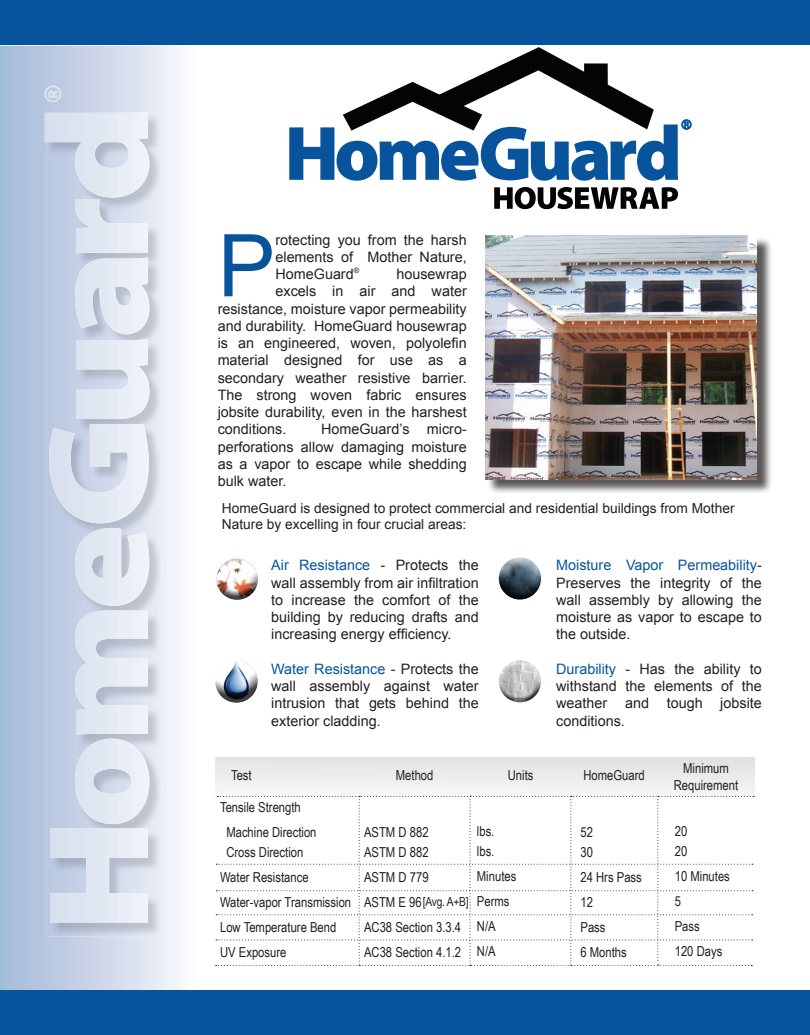
<style>
.page{position:relative;width:810px;height:1035px;background:#fff}
.page>*{position:absolute;margin:0;border:0;box-sizing:border-box;transform-origin:0 0}
.t1{font:86.62px "Arial";color:#07549c}
.t2{font:900 22.5px "Arial";color:#fff}
.t3{font:14.38px/17.2px "Arial";color:#231f20;text-align:justify}
.t4{font:13.75px/25px "Arial Narrow";color:#231f20}
.t5{font:13.75px/16.5px "Arial";color:#231f20}
.t6{font:12.5px "Arial Narrow";color:#231f20}
.s1{color:#07549c}
.s2{font-size:13.75px}
</style>
<div class="page">
<svg style="left:0;top:46px;width:178px;height:944px"></svg>
<img style="left:46px;top:114px;width:116px;height:822px">
<svg style="left:45px;top:112px;width:104px;height:811px;background:#d4dbea"></svg>
<div style="left:0;top:0;width:810px;height:45px;background:#07549c"></div>
<div style="left:487px;top:237px;width:286px;height:258px;background:#231f20;opacity:.75"></div>
<img style="left:485px;top:235px;width:272px;height:244px">
<img style="left:500px;top:559px;width:40px;height:40px">
<img style="left:216px;top:661px;width:41px;height:41px">
<img style="left:217px;top:560px;width:40px;height:39px">
<svg style="left:494px;top:187px;width:184px;height:22px"></svg>
<svg style="left:289px;top:47px;width:402px;height:134px"></svg>
<img style="left:500px;top:662px;width:40px;height:39px">
<div style="left:0;top:990px;width:810px;height:45px;background:#07549c"></div>
<div style="left:210px;top:655px;width:53px;height:53px;border:5px solid #fff;border-radius:50%"></div>
<div style="left:211px;top:554px;width:52px;height:51px;border:5px solid #fff;border-radius:50%"></div>
<div style="left:494px;top:656px;width:52px;height:51px;border:5px solid #fff;border-radius:50%"></div>
<div style="left:494px;top:553px;width:52px;height:52px;border:5px solid #fff;border-radius:50%"></div>
<div style="left:216px;top:758px;width:539px;height:38px;background:#ececee"></div>
<svg style="left:216px;top:796px;width:538px;height:170px"></svg>
<h2 class="t2" style="left:37px;top:102px;width:20px;rotate:-90deg">®</h2>
<h1 class="t1" style="left:218px;top:206px;width:59px">P</h1>
<p class="t3" style="left:275px;top:231px;width:193px">rotecting you from the harsh elements of Mother Nature, HomeGuard<sup>®</sup></p>
<p class="t3" style="left:396px;top:265px;width:72px">housewrap</p>
<p class="t3" style="left:275px;top:283px;width:193px">excels in air and water</p>
<p class="t3" style="left:218px;top:300px;width:251px">resistance, moisture vapor permeability</p>
<p class="t3" style="left:218px;top:317px;width:251px">and durability. HomeGuard housewrap</p>
<p class="t3" style="left:218px;top:334px;width:251px">is an engineered, woven, polyolefin</p>
<p class="t3" style="left:218px;top:352px;width:251px">material designed for use as a</p>
<p class="t3" style="left:218px;top:369px;width:251px">secondary weather resistive barrier.</p>
<p class="t3" style="left:218px;top:386px;width:251px">The strong woven fabric ensures</p>
<p class="t3" style="left:218px;top:403px;width:251px">jobsite durability, even in the harshest</p>
<p class="t3" style="left:218px;top:421px;width:70px">conditions.</p>
<p class="t3" style="left:218px;top:421px;width:251px;text-indent:103px">HomeGuard’s micro&shy;perforations allow damaging moisture as a vapor to escape while shedding bulk water.</p>
<p class="t5" style="left:222px;top:499px;width:514px">HomeGuard is designed to protect commercial and residential buildings from Mother<br>Nature by excelling in four crucial areas:</p>
<p class="t3" style="left:271px;top:557px;width:209px"><span class="s1">Air Resistance</span> - Protects the wall assembly from air infiltration to increase the comfort of the building by reducing drafts and increasing energy efficiency.</p>
<p class="t3" style="left:271px;top:660px;width:209px"><span class="s1">Water Resistance</span> - Protects the wall assembly against water intrusion that gets behind the exterior cladding.</p>
<p class="t3" style="left:556px;top:557px;width:207px"><span class="s1">Moisture Vapor Permeability</span>-Preserves the integrity of the wall assembly by allowing the moisture as vapor to escape to the outside.</p>
<p class="t3" style="left:556px;top:660px;width:207px"><span class="s1">Durability</span> - Has the ability to withstand the elements of the weather and tough jobsite conditions.</p>
<p class="t4" style="left:231px;top:762px;width:22px">Test</p>
<p class="t4" style="left:396px;top:762px;width:39px">Method</p>
<p class="t4" style="left:508px;top:762px;width:27px">Units</p>
<p class="t4" style="left:583px;top:762px;width:63px">HomeGuard</p>
<p class="t4" style="left:674px;top:760px;width:66px;line-height:16.5px;text-align:center">Minimum<br>Requirement</p>
<p class="t4" style="left:364px;top:821px;width:66px;line-height:20px">ASTM D 882<br>ASTM D 882</p>
<p class="t4" style="left:364px;top:864px;width:66px">ASTM D 779</p>
<p class="t6" style="left:364px;top:892px;width:106px"><span class="s2">ASTM E 96</span>[Avg. A+B]</p>
<p class="t4" style="left:364px;top:914px;width:99px">AC38 Section 3.3.4<br>AC38 Section 4.1.2</p>
<p class="t4" style="left:226px;top:794px;width:92px;text-indent:-6px">Tensile Strength<br>Machine Direction</p>
<p class="t4" style="left:220px;top:839px;width:133px;text-indent:6px">Cross Direction<br>Water Resistance<br>Water-vapor Transmission<br>Low Temperature Bend<br>UV Exposure</p>
<p class="t4" style="left:675px;top:821px;width:14px;line-height:20px">20<br>20</p>
<p class="t4" style="left:675px;top:863px;width:57px">10 Minutes<br>5<br>Pass<br>120 Days</p>
<p class="t4" style="left:477px;top:821px;width:19px;line-height:20px">lbs. lbs.</p>
<p class="t4" style="left:477px;top:863px;width:41px">Minutes<br>Perms<br>N/A<br>N/A</p>
<p class="t4" style="left:581px;top:821px;width:14px;line-height:20px">52<br>30</p>
<p class="t4" style="left:581px;top:864px;width:63px">24 Hrs Pass<br>12<br>Pass<br>6 Months</p>
</div>
